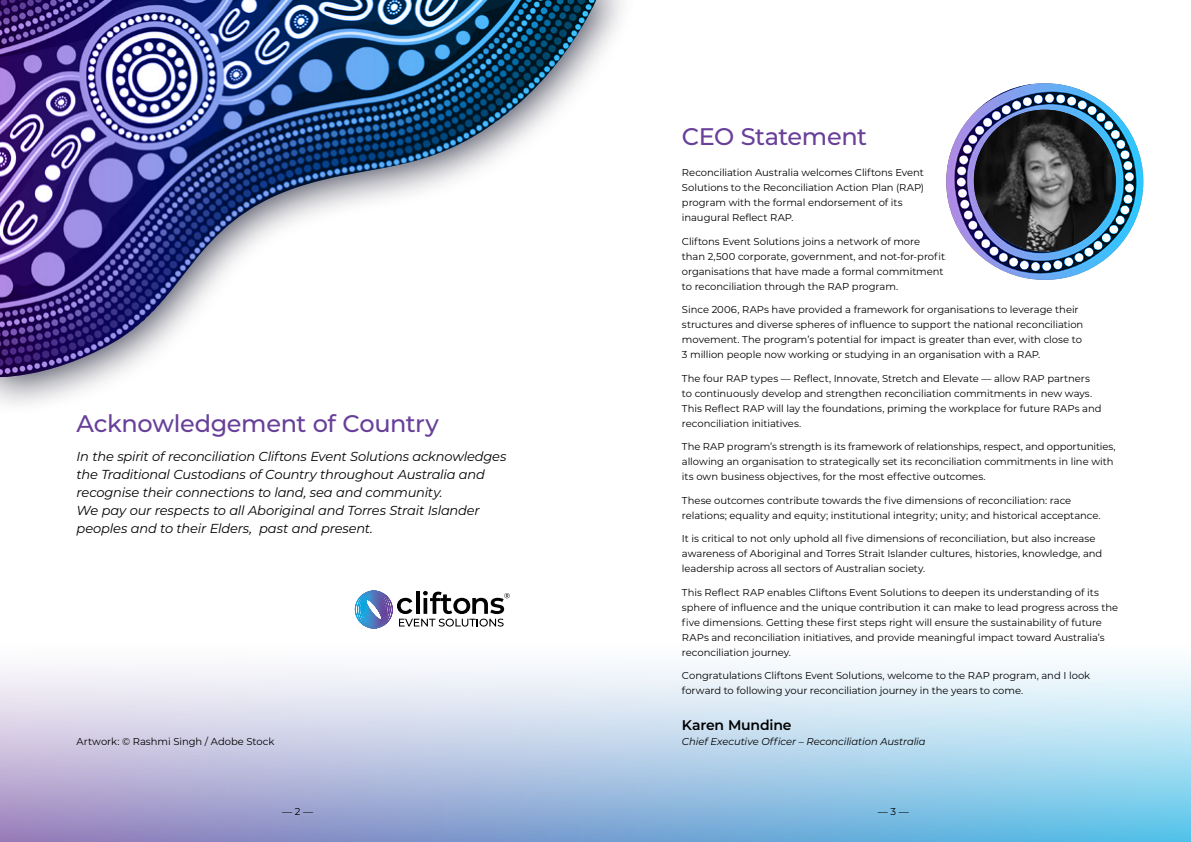
<style>
.page{position:relative;width:1191px;height:842px;background:#fff}
.page>*{position:absolute;margin:0;border:0;box-sizing:border-box;transform-origin:0 0}
.t1{font:500 24px "Montserrat";letter-spacing:-.015em;color:#683f99}
.t2{font:600 14px "Montserrat";letter-spacing:-.01em;color:#000}
.t3{font:italic 13px/17.9px "Montserrat";letter-spacing:-.015em;color:#000}
.t4{font:10px/15px "Montserrat";letter-spacing:-.005em;color:#000}
.t5{font:italic 10px "Montserrat";letter-spacing:-.005em;color:#000}
</style>
<div class="page">
<svg style="left:0;top:664px;width:1191px;height:178px;background:#bacfe8"></svg>
<div style="left:0;top:0;width:638px;height:416px;background:#00001c;opacity:.75"></div>
<img style="left:0;top:0;width:602px;height:378px">
<img style="left:946px;top:83px;width:197px;height:197px">
<img style="left:973px;top:110px;width:142px;height:141px">
<svg style="left:354px;top:590px;width:155px;height:39px"></svg>
<h1 class="t1" style="left:77px;top:407px;width:364px">Acknowledgement of Country</h1>
<p class="t3" style="left:77px;top:447px;width:431px">In the spirit of reconciliation Cliftons Event Solutions acknowledges the Traditional Custodians of Country throughout Australia and recognise their connections to land, sea and community.<br>We pay our respects to all Aboriginal and Torres Strait Islander peoples and to their Elders, past and present.</p>
<p class="t4" style="left:77px;top:733px;width:199px">Artwork: © Rashmi Singh / Adobe Stock</p>
<h1 class="t1" style="left:682px;top:120px;width:186px">CEO Statement</h1>
<p class="t4" style="left:682px;top:165px;width:244px">Reconciliation Australia welcomes Cliftons Event Solutions to the Reconciliation Action Plan (RAP) program with the formal endorsement of its inaugural Reflect RAP.</p>
<p class="t4" style="left:682px;top:233px;width:265px">Cliftons Event Solutions joins a network of more than 2,500 corporate, government, and not-for-profit organisations that have made a formal commitment to reconciliation through the RAP program.</p>
<p class="t4" style="left:682px;top:302px;width:403px">Since 2006, RAPs have provided a framework for organisations to leverage their structures and diverse spheres of influence to support the national reconciliation movement. The program’s potential for impact is greater than ever, with close to 3 million people now working or studying in an organisation with a RAP.</p>
<p class="t4" style="left:682px;top:370px;width:421px">The four RAP types — Reflect, Innovate, Stretch and Elevate — allow RAP partners to continuously develop and strengthen reconciliation commitments in new ways.<br>This Reflect RAP will lay the foundations, priming the workplace for future RAPs and reconciliation initiatives.</p>
<p class="t4" style="left:682px;top:439px;width:435px">The RAP program’s strength is its framework of relationships, respect, and opportunities, allowing an organisation to strategically set its reconciliation commitments in line with its own business objectives, for the most effective outcomes.</p>
<p class="t4" style="left:682px;top:492px;width:420px">These outcomes contribute towards the five dimensions of reconciliation: race relations; equality and equity; institutional integrity; unity; and historical acceptance.</p>
<p class="t4" style="left:682px;top:531px;width:422px">It is critical to not only uphold all five dimensions of reconciliation, but also increase awareness of Aboriginal and Torres Strait Islander cultures, histories, knowledge, and leadership across all sectors of Australian society.</p>
<p class="t4" style="left:682px;top:584px;width:437px">This Reflect RAP enables Cliftons Event Solutions to deepen its understanding of its sphere of influence and the unique contribution it can make to lead progress across the five dimensions. Getting these first steps right will ensure the sustainability of future RAPs and reconciliation initiatives, and provide meaningful impact toward Australia’s reconciliation journey.</p>
<p class="t4" style="left:682px;top:668px;width:410px">Congratulations Cliftons Event Solutions, welcome to the RAP program, and I look forward to following your reconciliation journey in the years to come.</p>
<h2 class="t2" style="left:682px;top:715px;width:111px">Karen Mundine</h2>
<p class="t5" style="left:682px;top:734px;width:245px">Chief Executive Officer – Reconciliation Australia</p>
<p class="t4" style="left:282px;top:803px;width:32px">— 2 —</p>
<p class="t4" style="left:877px;top:803px;width:32px">— 3 —</p>
</div>
